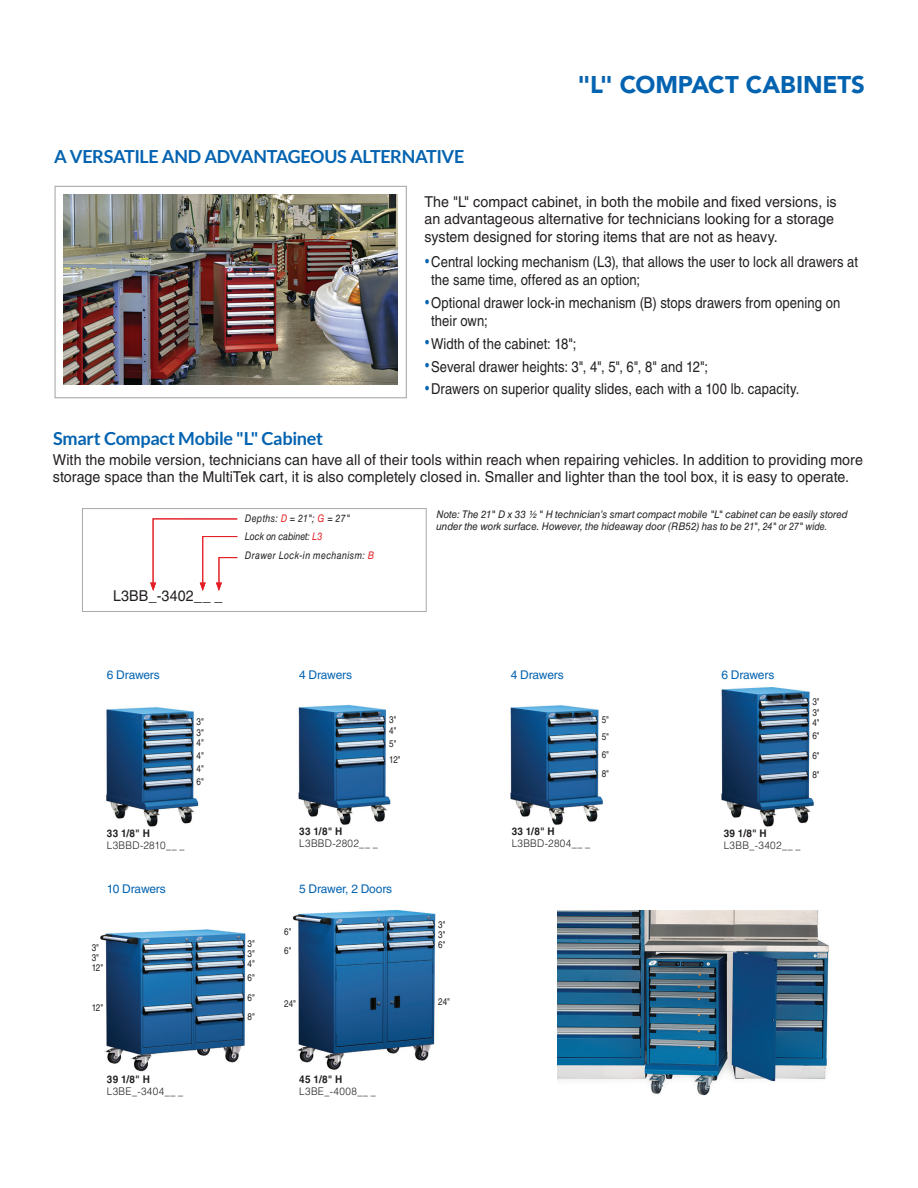
<style>
.page{position:relative;width:918px;height:1188px;background:#fff}
.page>*{position:absolute;margin:0;border:0;box-sizing:border-box;transform-origin:0 0}
.t1{font:900 24px "Avenir LT Std";letter-spacing:-.005em;color:#0463b0}
.Sous-Titre{font:700 18px "Lato";letter-spacing:-.02em;color:#0463b0}
.texte_standard{font:15px/17.2px "Helvetica LT Std";letter-spacing:.005em;color:#231f20;scale:.95 1}
.texte_standard-2{font:15px/18px "Helvetica LT Std";letter-spacing:.005em;color:#231f20;scale:.87 1}
.Agencement_produits{font:12px "Helvetica LT Std";letter-spacing:-.015em;color:#0463b0}
.notes{font:italic 10.5px/12.6px "Helvetica LT Std";letter-spacing:-.005em;color:#231f20;scale:.94 1}
.Légende{font:300 10.5px "Helvetica LT Std";letter-spacing:.03em;color:#231f20;scale:.95 1}
.Légende-2{font:700 10.5px "Helvetica LT Std";letter-spacing:.03em;color:#231f20;scale:.95 1}
.notes-2{font:italic 10.5px "Helvetica LT Std";letter-spacing:.04em;color:#231f20;scale:.85 1}
.notes-3{font:italic 10.5px "Helvetica LT Std";letter-spacing:.03em;color:#231f20;scale:.85 1}
.notes-4{font:italic 10.5px "Helvetica LT Std";letter-spacing:-.005em;color:#231f20;scale:.85 1}
.t2{font:9.6px "Helvetica LT Std";letter-spacing:-.04em;color:#231f20;scale:.84 1}
.s1{font-weight:900;font-size:13.5px;color:#0463b0}
.s2{color:#e41f25}
</style>
<div class="page">
<img style="left:557px;top:911px;width:273px;height:185px">
<img style="left:510px;top:705px;width:93px;height:120px">
<img style="left:298px;top:704px;width:93px;height:121px">
<img style="left:106px;top:707px;width:93px;height:120px">
<img style="left:721px;top:687px;width:93px;height:140px">
<img style="left:100px;top:929px;width:146px;height:143px">
<img style="left:293px;top:909px;width:143px;height:161px">
<div style="left:55px;top:186px;width:352px;height:212px;border:1px solid #a8a9ad"></div>
<img style="left:64px;top:194px;width:334px;height:191px">
<svg style="left:150px;top:518px;width:88px;height:73px"></svg>
<div style="left:82px;top:508px;width:345px;height:104px;border:1px solid #a8a9ad"></div>
<p class="Sous-Titre" style="left:54px;top:146px;width:412px">A VERSATILE AND ADVANTAGEOUS ALTERNATIVE</p>
<h1 class="t1" style="left:578px;top:71px;width:289px">"L" COMPACT CABINETS</h1>
<p class="Sous-Titre" style="left:53px;top:428px;width:271px">Smart Compact Mobile "L" Cabinet</p>
<p class="texte_standard" style="left:424px;top:193px;width:435px">The "L" compact cabinet, in both the mobile and fixed versions, is an advantageous alternative for technicians looking for a storage system designed for storing items that are not as heavy.</p>
<p class="texte_standard-2" style="left:431px;top:253px;width:492px;text-indent:-7px"><span class="s1">•</span>Central locking mechanism (L3), that allows the user to lock all drawers at the same time, offered as an option;</p>
<p class="texte_standard-2" style="left:431px;top:294px;width:472px;text-indent:-7px"><span class="s1">•</span>Optional drawer lock-in mechanism (B) stops drawers from opening on their own;</p>
<p class="texte_standard-2" style="left:424px;top:335px;width:176px"><span class="s1">•</span>Width of the cabinet: 18";</p>
<p class="texte_standard-2" style="left:424px;top:357px;width:328px"><span class="s1">•</span>Several drawer heights: 3", 4", 5", 6", 8" and 12";</p>
<p class="texte_standard-2" style="left:424px;top:380px;width:433px"><span class="s1">•</span>Drawers on superior quality slides, each with a 100 lb. capacity.</p>
<p class="texte_standard" style="left:53px;top:451px;width:854px">With the mobile version, technicians can have all of their tools within reach when repairing vehicles. In addition to providing more storage space than the MultiTek cart, it is also completely closed in. Smaller and lighter than the tool box, it is easy to operate.</p>
<p class="texte_standard" style="left:113px;top:587px;width:117px">L3BB_-3402__ _</p>
<p class="notes-3" style="left:245px;top:512px;width:125px">Depths: <span class="s2">D</span> = 21"; <span class="s2">G</span> = 27"</p>
<p class="notes-4" style="left:245px;top:530px;width:93px">Lock on cabinet: <span class="s2">L3</span></p>
<p class="notes-2" style="left:245px;top:549px;width:154px">Drawer Lock-in mechanism: <span class="s2">B</span></p>
<p class="notes" style="left:437px;top:508px;width:439px">Note: The 21" D x 33 ½ " H technician’s smart compact mobile "L" cabinet can be easily stored under the work surface. However, the hideaway door (RB52) has to be 21", 24" or 27" wide.</p>
<p class="Agencement_produits" style="left:107px;top:667px;width:54px">6 Drawers</p>
<p class="Agencement_produits" style="left:299px;top:667px;width:54px">4 Drawers</p>
<p class="Agencement_produits" style="left:511px;top:667px;width:54px">4 Drawers</p>
<p class="Agencement_produits" style="left:721px;top:667px;width:54px">6 Drawers</p>
<p class="t2" style="left:197px;top:716px;width:10px">3"</p>
<p class="t2" style="left:197px;top:727px;width:10px">3"</p>
<p class="t2" style="left:197px;top:737px;width:10px">4"</p>
<p class="t2" style="left:197px;top:750px;width:10px">4"</p>
<p class="t2" style="left:197px;top:763px;width:10px">4"</p>
<p class="t2" style="left:197px;top:776px;width:10px">6"</p>
<p class="t2" style="left:389px;top:714px;width:10px">3"</p>
<p class="t2" style="left:389px;top:725px;width:10px">4"</p>
<p class="t2" style="left:389px;top:738px;width:10px">5"</p>
<p class="t2" style="left:389px;top:755px;width:15px">12"</p>
<p class="t2" style="left:602px;top:714px;width:10px">5"</p>
<p class="t2" style="left:602px;top:731px;width:10px">5"</p>
<p class="t2" style="left:602px;top:749px;width:10px">6"</p>
<p class="t2" style="left:602px;top:768px;width:10px">8"</p>
<p class="t2" style="left:812px;top:696px;width:10px">3"</p>
<p class="t2" style="left:812px;top:707px;width:10px">3"</p>
<p class="t2" style="left:812px;top:718px;width:10px">4"</p>
<p class="t2" style="left:812px;top:730px;width:10px">6"</p>
<p class="t2" style="left:812px;top:750px;width:10px">6"</p>
<p class="t2" style="left:812px;top:769px;width:10px">8"</p>
<p class="Légende-2" style="left:107px;top:827px;width:47px">33 1/8" H</p>
<p class="Légende" style="left:107px;top:839px;width:83px">L3BBD-2810__ _</p>
<p class="Légende-2" style="left:299px;top:825px;width:47px">33 1/8" H</p>
<p class="Légende" style="left:299px;top:836px;width:84px">L3BBD-2802__ _</p>
<p class="Légende-2" style="left:512px;top:825px;width:47px">33 1/8" H</p>
<p class="Légende" style="left:512px;top:836px;width:84px">L3BBD-2804__ _</p>
<p class="Légende-2" style="left:724px;top:827px;width:47px">39 1/8" H</p>
<p class="Légende" style="left:724px;top:839px;width:82px">L3BB_-3402__ _</p>
<p class="Agencement_produits" style="left:107px;top:882px;width:60px">10 Drawers</p>
<p class="Agencement_produits" style="left:299px;top:882px;width:95px">5 Drawer, 2 Doors</p>
<p class="t2" style="left:92px;top:942px;width:10px">3"</p>
<p class="t2" style="left:92px;top:952px;width:10px">3"</p>
<p class="t2" style="left:92px;top:962px;width:15px">12"</p>
<p class="t2" style="left:92px;top:1003px;width:15px">12"</p>
<p class="t2" style="left:248px;top:938px;width:10px">3"</p>
<p class="t2" style="left:248px;top:948px;width:10px">3"</p>
<p class="t2" style="left:248px;top:958px;width:10px">4"</p>
<p class="t2" style="left:248px;top:972px;width:10px">6"</p>
<p class="t2" style="left:248px;top:992px;width:10px">6"</p>
<p class="t2" style="left:248px;top:1011px;width:10px">8"</p>
<p class="t2" style="left:284px;top:926px;width:10px">6"</p>
<p class="t2" style="left:284px;top:945px;width:10px">6"</p>
<p class="t2" style="left:284px;top:998px;width:16px">24"</p>
<p class="t2" style="left:438px;top:919px;width:10px">3"</p>
<p class="t2" style="left:438px;top:929px;width:10px">3"</p>
<p class="t2" style="left:438px;top:939px;width:10px">6"</p>
<p class="t2" style="left:438px;top:996px;width:16px">24"</p>
<p class="Légende-2" style="left:107px;top:1073px;width:47px">39 1/8" H</p>
<p class="Légende" style="left:107px;top:1085px;width:82px">L3BE_-3404__ _</p>
<p class="Légende-2" style="left:299px;top:1073px;width:47px">45 1/8" H</p>
<p class="Légende" style="left:299px;top:1085px;width:82px">L3BE_-4008__ _</p>
</div>
